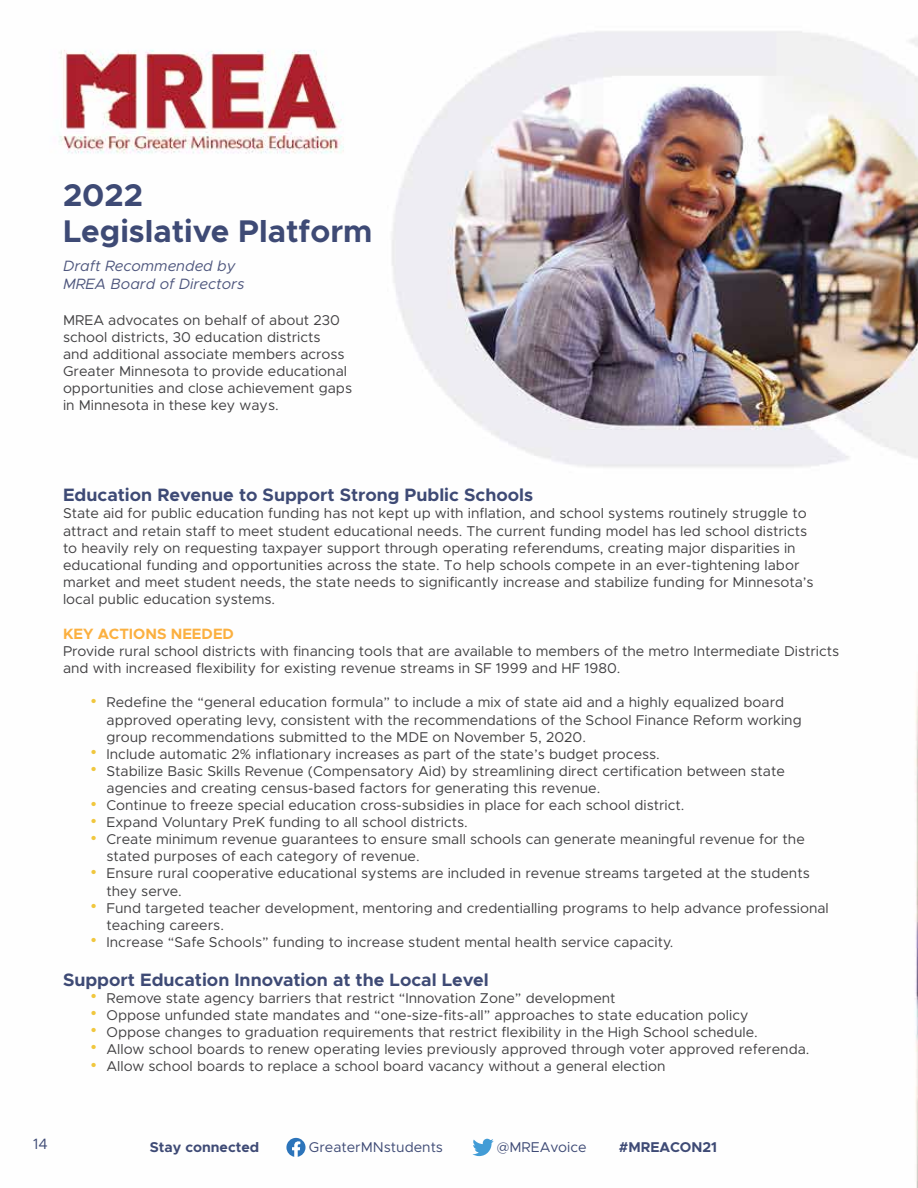
<style>
.page{position:relative;width:918px;height:1188px;background:#fff}
.page>*{position:absolute;margin:0;border:0;box-sizing:border-box;transform-origin:0 0}
.t1{font:700 31.5px/36px "Metropolis";color:#3e4a75}
.t2{font:700 18px "Metropolis";color:#3e4a75}
.t3{font:italic 15px/18px "Metropolis";color:#4e567d}
.t4{font:700 15px "Metropolis";color:#fbb040}
.t5{font:15px "Metropolis";color:#3e4a75}
.t6{font:14.25px/17.1px "Metropolis";color:#414042}
.t7{font:14.25px "Metropolis";color:#3e4a75}
.t8{font:700 14.25px "Metropolis";color:#3e4a75}
.s1{font-family:"Gotham";font-weight:700;color:#f0c73e}
</style>
<div class="page">
<img style="left:59px;top:31px;width:859px;height:1157px">
<svg style="left:286px;top:1138px;width:20px;height:19px"></svg>
<svg style="left:473px;top:1139px;width:20px;height:17px"></svg>
<h1 class="t1" style="left:63px;top:178px;width:311px">2022<br>Legislative Platform</h1>
<p class="t3" style="left:63px;top:257px;width:183px">Draft Recommended by<br>MREA Board of Directors</p>
<p class="t6" style="left:63px;top:311px;width:291px">MREA advocates on behalf of about 230 school districts, 30 education districts<br>and additional associate members across Greater Minnesota to provide educational opportunities and close achievement gaps in Minnesota in these key ways.</p>
<p class="t2" style="left:63px;top:484px;width:472px">Education Revenue to Support Strong Public Schools</p>
<p class="t6" style="left:63px;top:505px;width:752px">State aid for public education funding has not kept up with inflation, and school systems routinely struggle to attract and retain staff to meet student educational needs. The current funding model has led school districts to heavily rely on requesting taxpayer support through operating referendums, creating major disparities in educational funding and opportunities across the state. To help schools compete in an ever-tightening labor market and meet student needs, the state needs to significantly increase and stabilize funding for Minnesota’s local public education systems.</p>
<p class="t4" style="left:63px;top:624px;width:173px">KEY ACTIONS NEEDED</p>
<p class="t6" style="left:63px;top:643px;width:778px">Provide rural school districts with financing tools that are available to members of the metro Intermediate Districts and with increased flexibility for existing revenue streams in SF 1999 and HF 1980.</p>
<p class="t6" style="left:107px;top:694px;width:697px;text-indent:-17px"><span class="s1">•</span> Redefine the “general education formula” to include a mix of state aid and a highly equalized board approved operating levy, consistent with the recommendations of the School Finance Reform working group recommendations submitted to the MDE on November 5, 2020.</p>
<p class="t6" style="left:90px;top:745px;width:571px"><span class="s1">•</span> Include automatic 2% inflationary increases as part of the state’s budget process.</p>
<p class="t6" style="left:107px;top:762px;width:680px;text-indent:-17px"><span class="s1">•</span> Stabilize Basic Skills Revenue (Compensatory Aid) by streamlining direct certification between state agencies and creating census-based factors for generating this revenue.</p>
<p class="t6" style="left:90px;top:797px;width:596px"><span class="s1">•</span> Continue to freeze special education cross-subsidies in place for each school district.</p>
<p class="t6" style="left:90px;top:814px;width:379px"><span class="s1">•</span> Expand Voluntary PreK funding to all school districts.</p>
<p class="t6" style="left:107px;top:831px;width:700px;text-indent:-17px"><span class="s1">•</span> Create minimum revenue guarantees to ensure small schools can generate meaningful revenue for the stated purposes of each category of revenue.</p>
<p class="t6" style="left:107px;top:865px;width:705px;text-indent:-17px"><span class="s1">•</span> Ensure rural cooperative educational systems are included in revenue streams targeted at the students they serve.</p>
<p class="t6" style="left:107px;top:899px;width:724px;text-indent:-17px"><span class="s1">•</span> Fund targeted teacher development, mentoring and credentialling programs to help advance professional teaching careers.</p>
<p class="t6" style="left:90px;top:933px;width:585px"><span class="s1">•</span> Increase “Safe Schools” funding to increase student mental health service capacity.</p>
<p class="t2" style="left:63px;top:968px;width:427px">Support Education Innovation at the Local Level</p>
<p class="t6" style="left:90px;top:989px;width:527px"><span class="s1">•</span> Remove state agency barriers that restrict “Innovation Zone” development</p>
<p class="t6" style="left:90px;top:1006px;width:660px"><span class="s1">•</span> Oppose unfunded state mandates and “one-size-fits-all” approaches to state education policy</p>
<p class="t6" style="left:90px;top:1023px;width:669px"><span class="s1">•</span> Oppose changes to graduation requirements that restrict flexibility in the High School schedule.</p>
<p class="t6" style="left:90px;top:1041px;width:721px"><span class="s1">•</span> Allow school boards to renew operating levies previously approved through voter approved referenda.</p>
<p class="t6" style="left:90px;top:1058px;width:577px"><span class="s1">•</span> Allow school boards to replace a school board vacancy without a general election</p>
<p class="t5" style="left:33px;top:1134px;width:16px">14</p>
<p class="t8" style="left:150px;top:1138px;width:111px">Stay connected</p>
<p class="t7" style="left:309px;top:1138px;width:136px">GreaterMNstudents</p>
<p class="t7" style="left:497px;top:1138px;width:91px">@MREAvoice</p>
<p class="t8" style="left:619px;top:1138px;width:100px">#MREACON21</p>
</div>
